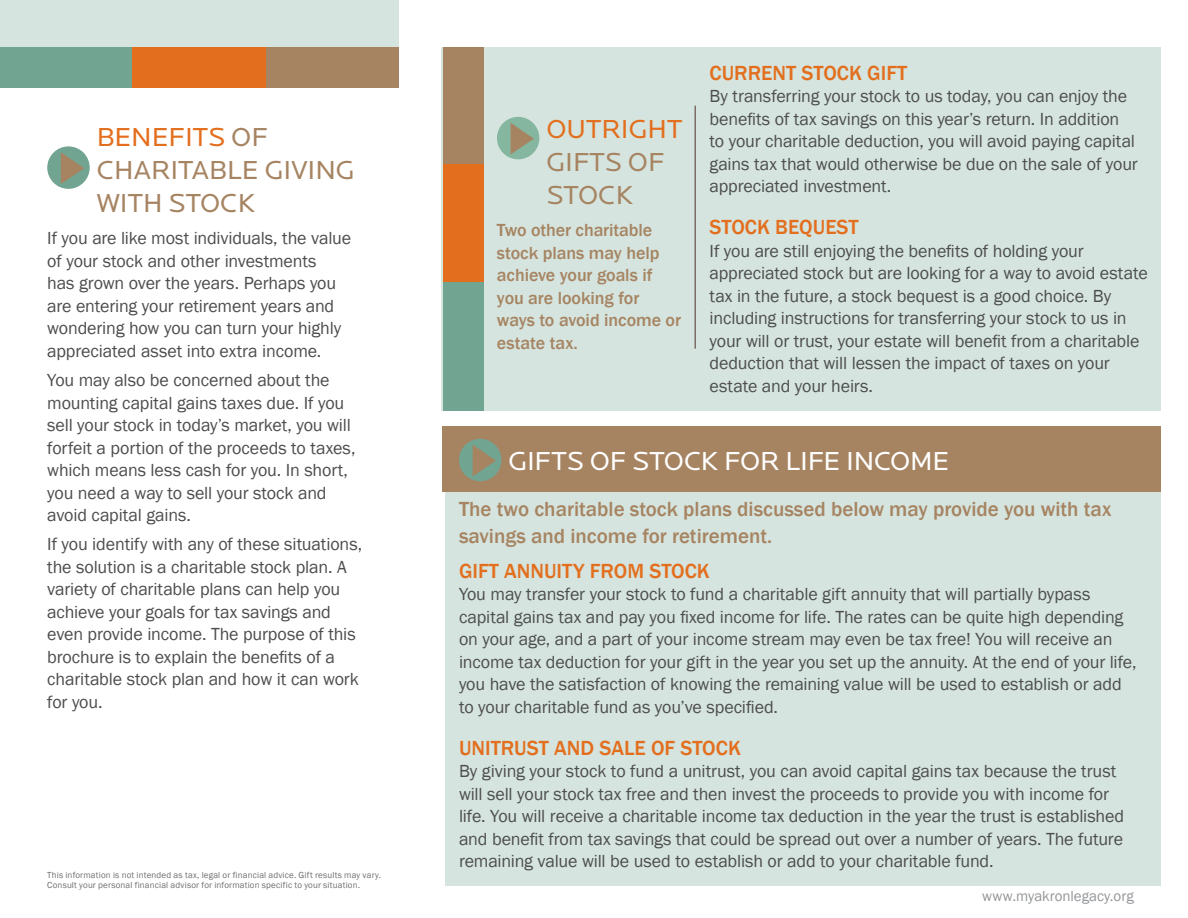
<style>
.page{position:relative;width:1188px;height:918px;background:#fff}
.page>*{position:absolute;margin:0;border:0;box-sizing:border-box;transform-origin:0 0}
.t1{font:27px/33px "Locator";color:#a68462}
.t2{font:27px "Locator";letter-spacing:-.01em;color:#fff}
.t3{font:27px "Locator";color:#e36f1e}
.t4{font:500 21px/27px "Franklin Gothic";color:#a68462}
.t5{font:500 21px "Franklin Gothic";color:#e36f1e}
.t6{font:18px/22.5px "Franklin Gothic";letter-spacing:-.01em;color:#4d4d4f}
.t7{font:500 18px/22.5px "Franklin Gothic";letter-spacing:-.005em;color:#a68462}
.t8{font:15px "Franklin Gothic";color:#939598}
.t9{font:9px/10.8px "Franklin Gothic";letter-spacing:.02em;color:#6d6e71}
.s1{color:#e36f1e}
</style>
<div class="page">
<div style="left:442px;top:47px;width:719px;height:363px;background:#d5e4de"></div>
<div style="left:0;top:0;width:398px;height:76px;background:#d5e4de"></div>
<div style="left:0;top:47px;width:132px;height:40px;background:#72a492"></div>
<div style="left:265px;top:47px;width:133px;height:40px;background:#a68462"></div>
<div style="left:132px;top:47px;width:133px;height:40px;background:#e36f1e"></div>
<div style="left:47px;top:146px;width:43px;height:43px;background:#72a492;border-radius:50%"></div>
<svg style="left:61px;top:152px;width:23px;height:32px"></svg>
<div style="left:497px;top:117px;width:42px;height:42px;background:#85b6a0;border-radius:50%"></div>
<svg style="left:511px;top:123px;width:23px;height:31px"></svg>
<div style="left:443px;top:282px;width:40px;height:128px;background:#72a492"></div>
<div style="left:443px;top:47px;width:40px;height:118px;background:#a68462"></div>
<div style="left:443px;top:165px;width:40px;height:117px;background:#e36f1e"></div>
<hr style="left:694px;top:106px;width:2px;height:243px;background:#7c6e66">
<div style="left:445px;top:488px;width:716px;height:398px;background:#d5e4de"></div>
<div style="left:443px;top:426px;width:718px;height:66px;background:#a68462"></div>
<div style="left:459px;top:439px;width:42px;height:42px;background:#72a492;border-radius:50%"></div>
<svg style="left:473px;top:445px;width:23px;height:31px"></svg>
<h1 class="t1" style="left:97px;top:121px;width:259px"><span class="s1">BENEFITS</span> OF<br>CHARITABLE GIVING<br>WITH STOCK</h1>
<p class="t6" style="left:47px;top:227px;width:305px">If you are like most individuals, the value of your stock and other investments<br>has grown over the years. Perhaps you are entering your retirement years and wondering how you can turn your highly appreciated asset into extra income.</p>
<p class="t6" style="left:47px;top:369px;width:310px">You may also be concerned about the mounting capital gains taxes due. If you sell your stock in today’s market, you will forfeit a portion of the proceeds to taxes, which means less cash for you. In short, you need a way to sell your stock and avoid capital gains.</p>
<p class="t6" style="left:47px;top:533px;width:316px">If you identify with any of these situations, the solution is a charitable stock plan. A variety of charitable plans can help you achieve your goals for tax savings and even provide income. The purpose of this brochure is to explain the benefits of a charitable stock plan and how it can work for you.</p>
<p class="t9" style="left:47px;top:869px;width:335px">This information is not intended as tax, legal or financial advice. Gift results may vary.<br>Consult your personal financial advisor for information specific to your situation.</p>
<h1 class="t3" style="left:546px;top:114px;width:137px">OUTRIGHT</h1>
<h1 class="t1" style="left:546px;top:146px;width:119px">GIFTS OF<br>STOCK</h1>
<p class="t7" style="left:497px;top:219px;width:186px">Two other charitable stock plans may help achieve your goals if you are looking for ways to avoid income or estate tax.</p>
<p class="t5" style="left:710px;top:60px;width:199px">CURRENT STOCK GIFT</p>
<p class="t6" style="left:710px;top:86px;width:430px">By transferring your stock to us today, you can enjoy the benefits of tax savings on this year’s return. In addition to your charitable deduction, you will avoid paying capital gains tax that would otherwise be due on the sale of your appreciated investment.</p>
<p class="t5" style="left:710px;top:214px;width:151px">STOCK BEQUEST</p>
<p class="t6" style="left:710px;top:240px;width:440px">If you are still enjoying the benefits of holding your appreciated stock but are looking for a way to avoid estate tax in the future, a stock bequest is a good choice. By including instructions for transferring your stock to us in your will or trust, your estate will benefit from a charitable deduction that will lessen the impact of taxes on your estate and your heirs.</p>
<h1 class="t2" style="left:508px;top:447px;width:442px">GIFTS OF STOCK FOR LIFE INCOME</h1>
<p class="t4" style="left:459px;top:495px;width:654px">The two charitable stock plans discussed below may provide you with tax savings and income for retirement.</p>
<p class="t5" style="left:459px;top:558px;width:252px">GIFT ANNUITY FROM STOCK</p>
<p class="t6" style="left:459px;top:584px;width:679px">You may transfer your stock to fund a charitable gift annuity that will partially bypass capital gains tax and pay you fixed income for life. The rates can be quite high depending on your age, and a part of your income stream may even be tax free! You will receive an income tax deduction for your gift in the year you set up the annuity. At the end of your life, you have the satisfaction of knowing the remaining value will be used to establish or add to your charitable fund as you’ve specified.</p>
<p class="t5" style="left:459px;top:735px;width:283px">UNITRUST AND SALE OF STOCK</p>
<p class="t6" style="left:459px;top:761px;width:667px">By giving your stock to fund a unitrust, you can avoid capital gains tax because the trust will sell your stock tax free and then invest the proceeds to provide you with income for life. You will receive a charitable income tax deduction in the year the trust is established and benefit from tax savings that could be spread out over a number of years. The future remaining value will be used to establish or add to your charitable fund.</p>
<p class="t8" style="left:982px;top:886px;width:153px">www.myakronlegacy.org</p>
</div>
